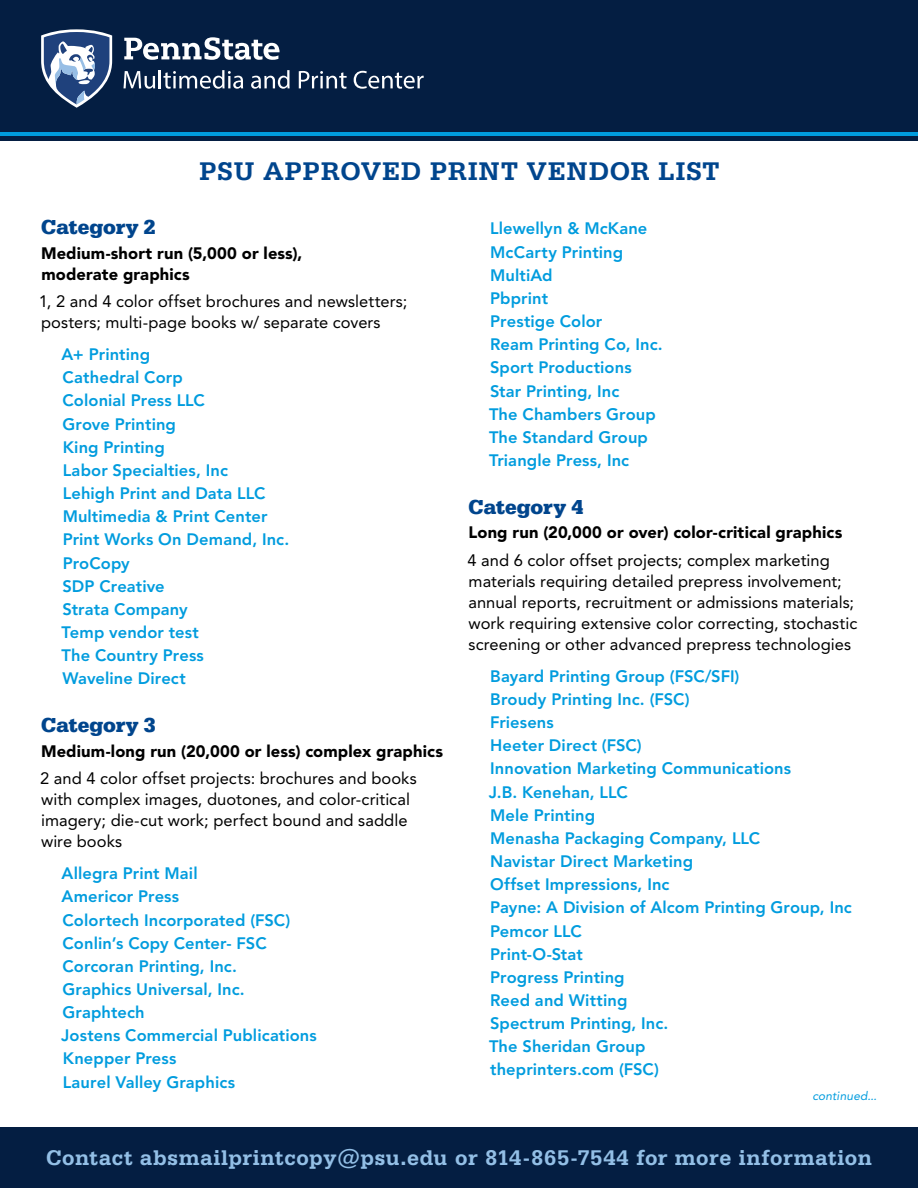
<style>
.page{position:relative;width:918px;height:1188px;background:#fff}
.page>*{position:absolute;margin:0;border:0;box-sizing:border-box;transform-origin:0 0}
.Header-H1{font:700 27px "Serifa BT";letter-spacing:.04em;color:#00458d}
.t1{font:700 22.5px "Serifa BT";letter-spacing:.03em;color:#93bfe6}
.Sub-H2{font:700 21px "Serifa";letter-spacing:-.005em;color:#00458d}
.Copy-URL_List-P{font:800 16.5px "Avenir LT Std";letter-spacing:.005em;color:#009cde}
.Copy-P{font:16.5px/21px "Avenir LT Std";letter-spacing:.005em;color:#000}
.Copy-Bold-beginning{font:900 16.5px/21px "Avenir LT Std";letter-spacing:.01em;color:#000}
.Copy-URL_List-last_l{font:800 16.5px "Avenir LT Std";letter-spacing:.005em;color:#009cde}
.continued-P{font:italic 12px "Avenir LT Std";letter-spacing:.015em;color:#009cde}
</style>
<div class="page">
<div style="left:0;top:0;width:918px;height:141px;background:#041e42"></div>
<hr style="left:0;top:132px;width:918px;height:3px;background:#009cde">
<div style="left:0;top:1128px;width:918px;height:60px;background:#041e42"></div>
<svg style="left:124px;top:37px;width:156px;height:23px"></svg>
<svg style="left:124px;top:70px;width:119px;height:19px"></svg>
<svg style="left:251px;top:70px;width:39px;height:19px"></svg>
<svg style="left:299px;top:71px;width:48px;height:18px"></svg>
<svg style="left:354px;top:71px;width:70px;height:18px"></svg>
<svg style="left:41px;top:29px;width:71px;height:79px"></svg>
<h1 class="Header-H1" style="left:199px;top:154px;width:522px">PSU APPROVED PRINT VENDOR LIST</h1>
<h2 class="Sub-H2" style="left:41px;top:215px;width:116px">Category 2</h2>
<p class="Copy-Bold-beginning" style="left:41px;top:242px;width:263px">Medium-short run (5,000 or less), moderate graphics</p>
<p class="Copy-P" style="left:39px;top:291px;width:370px">1, 2 and 4 color offset brochures and newsletters; posters; multi-page books w/ separate covers</p>
<p class="Copy-URL_List-P" style="left:62px;top:345px;width:90px">A+ Printing</p>
<p class="Copy-URL_List-P" style="left:63px;top:368px;width:122px">Cathedral Corp</p>
<p class="Copy-URL_List-P" style="left:63px;top:391px;width:144px">Colonial Press LLC</p>
<p class="Copy-URL_List-P" style="left:63px;top:414px;width:115px">Grove Printing</p>
<p class="Copy-URL_List-P" style="left:63px;top:437px;width:104px">King Printing</p>
<p class="Copy-URL_List-P" style="left:63px;top:460px;width:167px">Labor Specialties, Inc</p>
<p class="Copy-URL_List-P" style="left:63px;top:484px;width:204px">Lehigh Print and Data LLC</p>
<p class="Copy-URL_List-P" style="left:63px;top:507px;width:206px">Multimedia &amp; Print Center</p>
<p class="Copy-URL_List-P" style="left:63px;top:530px;width:228px">Print Works On Demand, Inc.</p>
<p class="Copy-URL_List-P" style="left:63px;top:553px;width:69px">ProCopy</p>
<p class="Copy-URL_List-P" style="left:63px;top:576px;width:104px">SDP Creative</p>
<p class="Copy-URL_List-P" style="left:63px;top:599px;width:127px">Strata Company</p>
<p class="Copy-URL_List-P" style="left:62px;top:623px;width:139px">Temp vendor test</p>
<p class="Copy-URL_List-P" style="left:62px;top:646px;width:144px">The Country Press</p>
<p class="Copy-URL_List-last_l" style="left:63px;top:669px;width:125px">Waveline Direct</p>
<h2 class="Sub-H2" style="left:41px;top:713px;width:116px">Category 3</h2>
<p class="Copy-Bold-beginning" style="left:41px;top:740px;width:404px">Medium-long run (20,000 or less) complex graphics</p>
<p class="Copy-P" style="left:40px;top:768px;width:378px">2 and 4 color offset projects: brochures and books with complex images, duotones, and color-critical imagery; die-cut work; perfect bound and saddle wire books</p>
<p class="Copy-URL_List-P" style="left:62px;top:864px;width:138px">Allegra Print Mail</p>
<p class="Copy-URL_List-P" style="left:62px;top:887px;width:119px">Americor Press</p>
<p class="Copy-URL_List-P" style="left:63px;top:910px;width:229px">Colortech Incorporated (FSC)</p>
<p class="Copy-URL_List-P" style="left:63px;top:933px;width:206px">Conlin’s Copy Center- FSC</p>
<p class="Copy-URL_List-P" style="left:63px;top:956px;width:176px">Corcoran Printing, Inc.</p>
<p class="Copy-URL_List-P" style="left:63px;top:980px;width:184px">Graphics Universal, Inc.</p>
<p class="Copy-URL_List-P" style="left:63px;top:1003px;width:84px">Graphtech</p>
<p class="Copy-URL_List-P" style="left:61px;top:1026px;width:257px">Jostens Commercial Publications</p>
<p class="Copy-URL_List-P" style="left:63px;top:1049px;width:115px">Knepper Press</p>
<p class="Copy-URL_List-P" style="left:63px;top:1072px;width:174px">Laurel Valley Graphics</p>
<p class="Copy-URL_List-P" style="left:490px;top:219px;width:159px">Llewellyn &amp; McKane</p>
<p class="Copy-URL_List-P" style="left:490px;top:242px;width:135px">McCarty Printing</p>
<p class="Copy-URL_List-P" style="left:490px;top:265px;width:64px">MultiAd</p>
<p class="Copy-URL_List-P" style="left:490px;top:288px;width:59px">Pbprint</p>
<p class="Copy-URL_List-P" style="left:490px;top:312px;width:114px">Prestige Color</p>
<p class="Copy-URL_List-P" style="left:490px;top:335px;width:174px">Ream Printing Co, Inc.</p>
<p class="Copy-URL_List-P" style="left:490px;top:358px;width:143px">Sport Productions</p>
<p class="Copy-URL_List-P" style="left:490px;top:381px;width:131px">Star Printing, Inc</p>
<p class="Copy-URL_List-P" style="left:489px;top:404px;width:168px">The Chambers Group</p>
<p class="Copy-URL_List-P" style="left:489px;top:427px;width:160px">The Standard Group</p>
<p class="Copy-URL_List-last_l" style="left:489px;top:450px;width:142px">Triangle Press, Inc</p>
<h2 class="Sub-H2" style="left:469px;top:494px;width:116px">Category 4</h2>
<p class="Copy-Bold-beginning" style="left:469px;top:522px;width:375px">Long run (20,000 or over) color-critical graphics</p>
<p class="Copy-P" style="left:468px;top:550px;width:391px">4 and 6 color offset projects; complex marketing materials requiring detailed prepress involvement; annual reports, recruitment or admissions materials; work requiring extensive color correcting, stochastic screening or other advanced prepress technologies</p>
<p class="Copy-URL_List-P" style="left:490px;top:666px;width:251px">Bayard Printing Group (FSC/SFI)</p>
<p class="Copy-URL_List-P" style="left:490px;top:689px;width:201px">Broudy Printing Inc. (FSC)</p>
<p class="Copy-URL_List-P" style="left:490px;top:713px;width:65px">Friesens</p>
<p class="Copy-URL_List-P" style="left:490px;top:736px;width:153px">Heeter Direct (FSC)</p>
<p class="Copy-URL_List-P" style="left:490px;top:759px;width:302px">Innovation Marketing Communications</p>
<p class="Copy-URL_List-P" style="left:489px;top:782px;width:140px">J.B. Kenehan, LLC</p>
<p class="Copy-URL_List-P" style="left:490px;top:805px;width:106px">Mele Printing</p>
<p class="Copy-URL_List-P" style="left:490px;top:828px;width:272px">Menasha Packaging Company, LLC</p>
<p class="Copy-URL_List-P" style="left:490px;top:852px;width:204px">Navistar Direct Marketing</p>
<p class="Copy-URL_List-P" style="left:490px;top:875px;width:181px">Offset Impressions, Inc</p>
<p class="Copy-URL_List-P" style="left:490px;top:898px;width:363px">Payne: A Division of Alcom Printing Group, Inc</p>
<p class="Copy-URL_List-P" style="left:490px;top:921px;width:93px">Pemcor LLC</p>
<p class="Copy-URL_List-P" style="left:490px;top:944px;width:94px">Print-O-Stat</p>
<p class="Copy-URL_List-P" style="left:490px;top:967px;width:136px">Progress Printing</p>
<p class="Copy-URL_List-P" style="left:490px;top:991px;width:139px">Reed and Witting</p>
<p class="Copy-URL_List-P" style="left:490px;top:1014px;width:180px">Spectrum Printing, Inc.</p>
<p class="Copy-URL_List-P" style="left:489px;top:1037px;width:158px">The Sheridan Group</p>
<p class="Copy-URL_List-last_l" style="left:490px;top:1060px;width:170px">theprinters.com (FSC)</p>
<p class="continued-P" style="left:812px;top:1089px;width:66px">continued...</p>
<h2 class="t1" style="left:46px;top:1144px;width:827px">Contact absmailprintcopy@psu.edu or 814-865-7544 for more information</h2>
</div>
